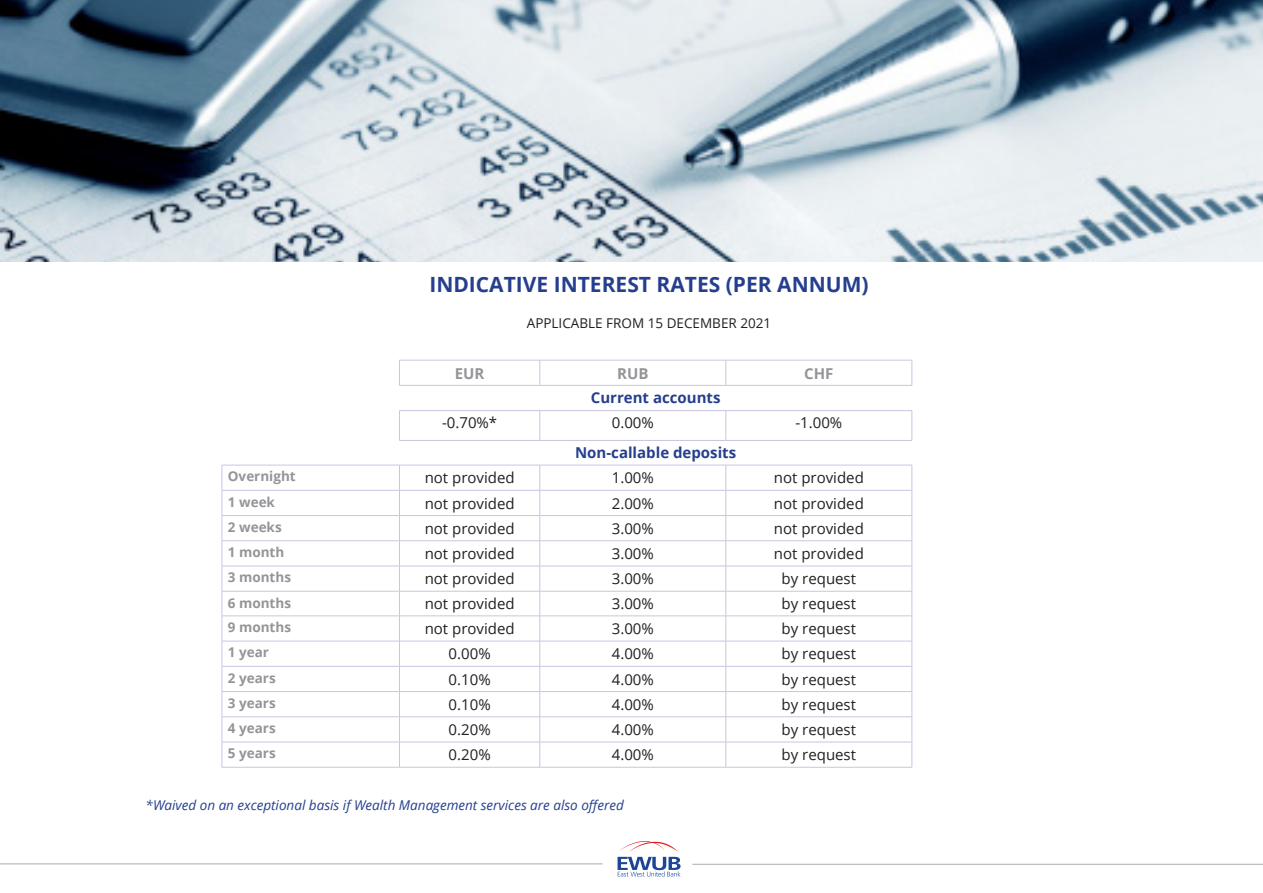
<style>
.page{position:relative;width:1263px;height:893px;background:#fff}
.page>*{position:absolute;margin:0;border:0;box-sizing:border-box;transform-origin:0 0}
.t1{font:700 21px "Open Sans";color:#253f8e}
.t2{font:15px "Open Sans";color:#231f20}
.t3{font:700 15px "Open Sans";color:#253f8e}
.Paragraph_Style_1{font:700 15px "Open Sans";color:#939598}
.Paragraph_Style_1-2{font:700 13.5px "Open Sans";color:#939598}
.t4{font:italic 13.5px "Open Sans";color:#253f8e}
.t5{font:13.5px "Open Sans";color:#231f20}
</style>
<div class="page">
<hr style="left:0;top:864px;width:603px;height:1px;background:#aaabaf">
<hr style="left:222px;top:515px;width:177px;height:1px;background:#c7c7e0">
<hr style="left:399px;top:515px;width:141px;height:1px;background:#c7c7e0">
<hr style="left:540px;top:515px;width:186px;height:1px;background:#c7c7e0">
<hr style="left:726px;top:515px;width:186px;height:1px;background:#c7c7e0">
<hr style="left:222px;top:540px;width:177px;height:1px;background:#c7c7e0">
<hr style="left:399px;top:540px;width:141px;height:1px;background:#c7c7e0">
<hr style="left:540px;top:540px;width:186px;height:1px;background:#c7c7e0">
<hr style="left:726px;top:540px;width:186px;height:1px;background:#c7c7e0">
<hr style="left:222px;top:566px;width:177px;height:1px;background:#c7c7e0">
<hr style="left:399px;top:566px;width:141px;height:1px;background:#c7c7e0">
<hr style="left:540px;top:566px;width:186px;height:1px;background:#c7c7e0">
<hr style="left:726px;top:566px;width:186px;height:1px;background:#c7c7e0">
<hr style="left:222px;top:591px;width:177px;height:1px;background:#c7c7e0">
<hr style="left:399px;top:591px;width:141px;height:1px;background:#c7c7e0">
<hr style="left:540px;top:591px;width:186px;height:1px;background:#c7c7e0">
<hr style="left:726px;top:591px;width:186px;height:1px;background:#c7c7e0">
<hr style="left:222px;top:616px;width:177px;height:1px;background:#c7c7e0">
<hr style="left:399px;top:616px;width:141px;height:1px;background:#c7c7e0">
<hr style="left:540px;top:616px;width:186px;height:1px;background:#c7c7e0">
<hr style="left:726px;top:616px;width:186px;height:1px;background:#c7c7e0">
<hr style="left:222px;top:641px;width:177px;height:1px;background:#c7c7e0">
<hr style="left:399px;top:641px;width:141px;height:1px;background:#c7c7e0">
<hr style="left:540px;top:641px;width:186px;height:1px;background:#c7c7e0">
<hr style="left:726px;top:641px;width:186px;height:1px;background:#c7c7e0">
<hr style="left:222px;top:666px;width:177px;height:1px;background:#c7c7e0">
<hr style="left:399px;top:666px;width:141px;height:1px;background:#c7c7e0">
<hr style="left:540px;top:666px;width:186px;height:1px;background:#c7c7e0">
<hr style="left:726px;top:666px;width:186px;height:1px;background:#c7c7e0">
<hr style="left:222px;top:691px;width:177px;height:1px;background:#c7c7e0">
<hr style="left:399px;top:691px;width:141px;height:1px;background:#c7c7e0">
<hr style="left:540px;top:691px;width:186px;height:1px;background:#c7c7e0">
<hr style="left:726px;top:691px;width:186px;height:1px;background:#c7c7e0">
<hr style="left:222px;top:716px;width:177px;height:1px;background:#c7c7e0">
<hr style="left:399px;top:716px;width:141px;height:1px;background:#c7c7e0">
<hr style="left:540px;top:716px;width:186px;height:1px;background:#c7c7e0">
<hr style="left:726px;top:716px;width:186px;height:1px;background:#c7c7e0">
<hr style="left:222px;top:742px;width:177px;height:1px;background:#c7c7e0">
<hr style="left:399px;top:742px;width:141px;height:1px;background:#c7c7e0">
<hr style="left:540px;top:742px;width:186px;height:1px;background:#c7c7e0">
<hr style="left:726px;top:742px;width:186px;height:1px;background:#c7c7e0">
<hr style="left:222px;top:767px;width:177px;height:1px;background:#c7c7e0">
<hr style="left:399px;top:767px;width:141px;height:1px;background:#c7c7e0">
<hr style="left:540px;top:767px;width:186px;height:1px;background:#c7c7e0">
<hr style="left:726px;top:767px;width:186px;height:1px;background:#c7c7e0">
<hr style="left:222px;top:465px;width:177px;height:1px;background:#c8c7e1">
<svg style="left:222px;top:465px;width:1px;height:302px"></svg>
<hr style="left:399px;top:465px;width:141px;height:1px;background:#c8c7e1">
<svg style="left:399px;top:466px;width:1px;height:301px"></svg>
<hr style="left:540px;top:465px;width:186px;height:1px;background:#c8c7e1">
<svg style="left:539px;top:465px;width:1px;height:302px"></svg>
<hr style="left:726px;top:465px;width:186px;height:1px;background:#c8c7e1">
<svg style="left:726px;top:465px;width:1px;height:302px"></svg>
<svg style="left:912px;top:465px;width:1px;height:302px"></svg>
<hr style="left:222px;top:490px;width:177px;height:1px;background:#c8c7e1">
<hr style="left:399px;top:490px;width:141px;height:1px;background:#c8c7e1">
<hr style="left:540px;top:490px;width:186px;height:1px;background:#c8c7e1">
<hr style="left:726px;top:490px;width:186px;height:1px;background:#c8c7e1">
<hr style="left:399px;top:410px;width:141px;height:1px;background:#c8c7e1">
<svg style="left:399px;top:411px;width:1px;height:29px"></svg>
<hr style="left:540px;top:410px;width:186px;height:1px;background:#c8c7e1">
<svg style="left:539px;top:411px;width:1px;height:29px"></svg>
<hr style="left:726px;top:410px;width:186px;height:1px;background:#c8c7e1">
<svg style="left:726px;top:411px;width:1px;height:29px"></svg>
<svg style="left:912px;top:411px;width:1px;height:29px"></svg>
<hr style="left:399px;top:440px;width:141px;height:1px;background:#c8c7e1">
<hr style="left:540px;top:440px;width:186px;height:1px;background:#c8c7e1">
<hr style="left:726px;top:440px;width:186px;height:1px;background:#c8c7e1">
<hr style="left:399px;top:360px;width:141px;height:1px;background:#c8c7e1">
<svg style="left:399px;top:361px;width:1px;height:24px"></svg>
<hr style="left:540px;top:360px;width:186px;height:1px;background:#c8c7e1">
<svg style="left:539px;top:360px;width:1px;height:25px"></svg>
<hr style="left:726px;top:360px;width:186px;height:1px;background:#c8c7e1">
<svg style="left:726px;top:360px;width:1px;height:25px"></svg>
<svg style="left:912px;top:360px;width:1px;height:25px"></svg>
<hr style="left:399px;top:385px;width:141px;height:1px;background:#c8c7e1">
<hr style="left:540px;top:385px;width:186px;height:1px;background:#c8c7e1">
<hr style="left:726px;top:385px;width:186px;height:1px;background:#c8c7e1">
<hr style="left:692px;top:864px;width:571px;height:1px;background:#aaabaf">
<svg style="left:617px;top:841px;width:63px;height:36px"></svg>
<img style="left:0;top:0;width:1263px;height:261px">
<p class="t1" style="left:429px;top:270px;width:441px">INDICATIVE INTEREST RATES (PER ANNUM)</p>
<p class="t5" style="left:527px;top:314px;width:246px">APPLICABLE FROM 15 DECEMBER 2021</p>
<p class="Paragraph_Style_1" style="left:455px;top:362px;width:31px">EUR</p>
<p class="Paragraph_Style_1" style="left:617px;top:362px;width:33px">RUB</p>
<p class="Paragraph_Style_1" style="left:804px;top:362px;width:31px">CHF</p>
<p class="t3" style="left:591px;top:387px;width:131px">Current accounts</p>
<p class="t2" style="left:442px;top:412px;width:57px">-0.70%*</p>
<p class="t2" style="left:612px;top:412px;width:44px">0.00%</p>
<p class="t2" style="left:795px;top:412px;width:48px">-1.00%</p>
<p class="t3" style="left:575px;top:442px;width:163px">Non-callable deposits</p>
<p class="Paragraph_Style_1-2" style="left:228px;top:467px;width:69px">Overnight</p>
<p class="t2" style="left:425px;top:468px;width:91px">not provided</p>
<p class="t2" style="left:612px;top:468px;width:44px">1.00%</p>
<p class="t2" style="left:774px;top:468px;width:91px">not provided</p>
<p class="Paragraph_Style_1-2" style="left:228px;top:492px;width:49px">1 week</p>
<p class="t2" style="left:425px;top:493px;width:91px">not provided</p>
<p class="t2" style="left:612px;top:493px;width:44px">2.00%</p>
<p class="t2" style="left:774px;top:493px;width:91px">not provided</p>
<p class="Paragraph_Style_1-2" style="left:228px;top:517px;width:55px">2 weeks</p>
<p class="t2" style="left:425px;top:518px;width:91px">not provided</p>
<p class="t2" style="left:612px;top:518px;width:44px">3.00%</p>
<p class="t2" style="left:774px;top:518px;width:91px">not provided</p>
<p class="Paragraph_Style_1-2" style="left:228px;top:543px;width:58px">1 month</p>
<p class="t2" style="left:425px;top:543px;width:91px">not provided</p>
<p class="t2" style="left:612px;top:543px;width:44px">3.00%</p>
<p class="t2" style="left:774px;top:543px;width:91px">not provided</p>
<p class="Paragraph_Style_1-2" style="left:228px;top:568px;width:65px">3 months</p>
<p class="t2" style="left:425px;top:569px;width:91px">not provided</p>
<p class="t2" style="left:612px;top:569px;width:44px">3.00%</p>
<p class="t2" style="left:782px;top:569px;width:76px">by request</p>
<p class="Paragraph_Style_1-2" style="left:228px;top:593px;width:65px">6 months</p>
<p class="t2" style="left:425px;top:594px;width:91px">not provided</p>
<p class="t2" style="left:612px;top:594px;width:44px">3.00%</p>
<p class="t2" style="left:782px;top:594px;width:76px">by request</p>
<p class="Paragraph_Style_1-2" style="left:228px;top:618px;width:65px">9 months</p>
<p class="t2" style="left:425px;top:618px;width:91px">not provided</p>
<p class="t2" style="left:612px;top:618px;width:44px">3.00%</p>
<p class="t2" style="left:782px;top:618px;width:76px">by request</p>
<p class="Paragraph_Style_1-2" style="left:228px;top:643px;width:43px">1 year</p>
<p class="t2" style="left:449px;top:644px;width:44px">0.00%</p>
<p class="t2" style="left:612px;top:644px;width:44px">4.00%</p>
<p class="t2" style="left:782px;top:644px;width:76px">by request</p>
<p class="Paragraph_Style_1-2" style="left:228px;top:668px;width:49px">2 years</p>
<p class="t2" style="left:449px;top:669px;width:44px">0.10%</p>
<p class="t2" style="left:612px;top:669px;width:44px">4.00%</p>
<p class="t2" style="left:782px;top:669px;width:76px">by request</p>
<p class="Paragraph_Style_1-2" style="left:228px;top:693px;width:49px">3 years</p>
<p class="t2" style="left:449px;top:694px;width:44px">0.10%</p>
<p class="t2" style="left:612px;top:694px;width:44px">4.00%</p>
<p class="t2" style="left:782px;top:694px;width:76px">by request</p>
<p class="Paragraph_Style_1-2" style="left:228px;top:719px;width:49px">4 years</p>
<p class="t2" style="left:449px;top:719px;width:44px">0.20%</p>
<p class="t2" style="left:612px;top:719px;width:44px">4.00%</p>
<p class="t2" style="left:782px;top:719px;width:76px">by request</p>
<p class="Paragraph_Style_1-2" style="left:228px;top:744px;width:49px">5 years</p>
<p class="t2" style="left:449px;top:745px;width:44px">0.20%</p>
<p class="t2" style="left:612px;top:745px;width:44px">4.00%</p>
<p class="t2" style="left:782px;top:745px;width:76px">by request</p>
<p class="t4" style="left:146px;top:796px;width:480px">*Waived on an exceptional basis if Wealth Management services are also offered</p>
</div>
